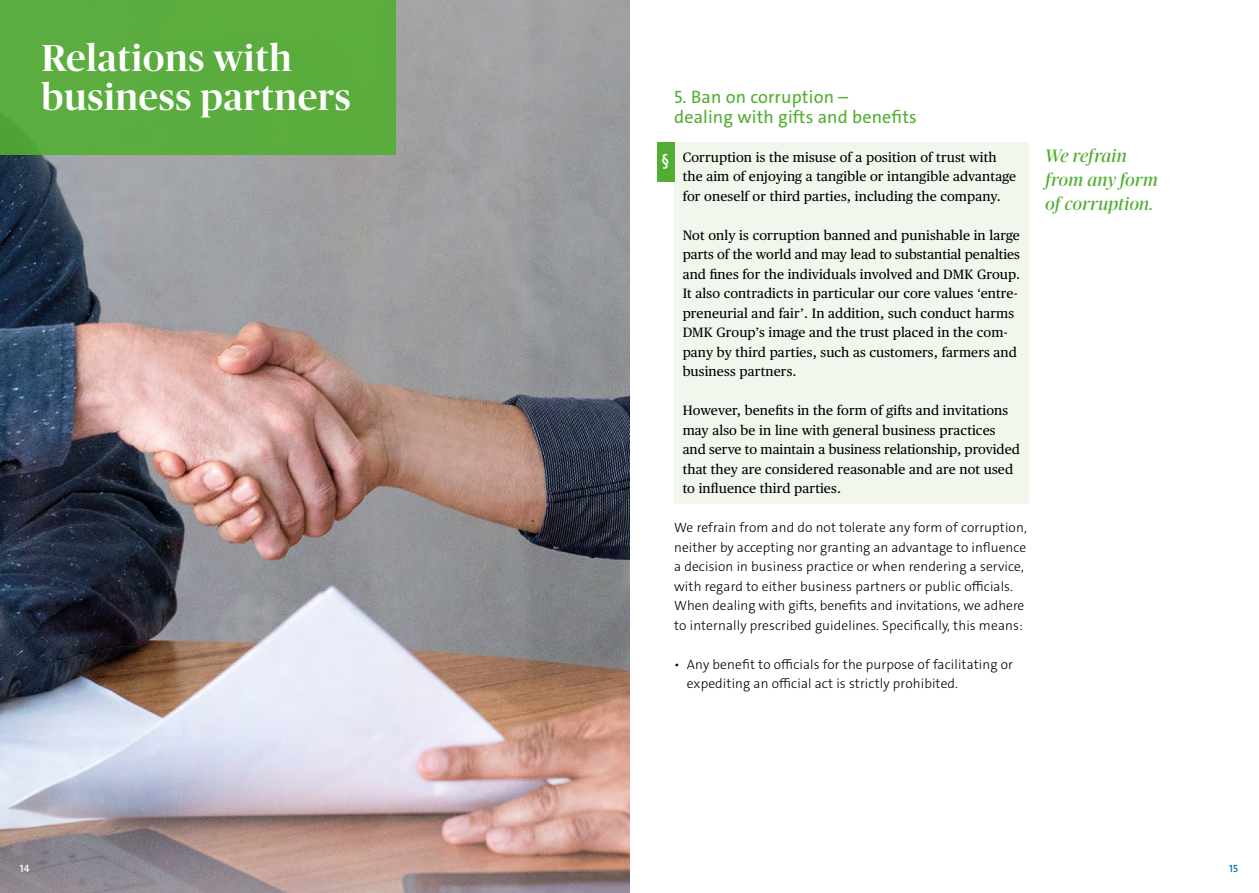
<style>
.page{position:relative;width:1259px;height:893px;background:#fff}
.page>*{position:absolute;margin:0;border:0;box-sizing:border-box;transform-origin:0 0}
.t1{font:500 37.5px/39px "Publico Banner";letter-spacing:.03em;color:#fff}
.t2{font:18px/19.5px "The Sans C4 s";letter-spacing:.01em;color:#52ae32}
.t3{font:italic 18px/24px "Publico Banner";letter-spacing:.02em;color:#52ae32}
.t4{font:600 16.5px "The Sans C4 s";color:#fff}
.t5{font:13.5px/19.5px "Publico Text";letter-spacing:.01em;color:#000}
.t6{font:300 13.5px/19.5px "The Sans C4 s";letter-spacing:.01em;color:#000}
.t7{font:600 10.5px "The Sans C4 s";color:#0073b3}
.t8{font:600 10.5px "The Sans C4 s";color:#fff}
</style>
<div class="page">
<img style="left:0;top:0;width:629px;height:893px">
<div style="left:0;top:0;width:395px;height:154px;background:#5aad3e"></div>
<div style="left:674px;top:142px;width:354px;height:361px;background:#f2f7ed"></div>
<div style="left:657px;top:142px;width:17px;height:39px;background:#52ae32"></div>
<h1 class="t1" style="left:42px;top:36px;width:310px">Relations with business partners</h1>
<p class="t8" style="left:20px;top:861px;width:11px">14</p>
<h2 class="t2" style="left:674px;top:87px;width:244px">5. Ban on corruption –<br>dealing with gifts and benefits</h2>
<p class="t4" style="left:661px;top:150px;width:10px">§</p>
<p class="t5" style="left:682px;top:146px;width:335px">Corruption is the misuse of a position of trust with the aim of enjoying a tangible or intangible advantage for oneself or third parties, including the company.</p>
<p class="t5" style="left:682px;top:224px;width:339px">Not only is corruption banned and punishable in large parts of the world and may lead to substantial penalties and fines for the individuals involved and DMK Group.<br>It also contradicts in particular our core values ‘entre&shy;preneurial and fair’. In addition, such conduct harms DMK Group’s image and the trust placed in the com&shy;pany by third parties, such as customers, farmers and business partners.</p>
<p class="t5" style="left:682px;top:400px;width:338px">However, benefits in the form of gifts and invitations may also be in line with general business practices and serve to maintain a business relationship, provided that they are considered reasonable and are not used to influence third parties.</p>
<p class="t6" style="left:674px;top:518px;width:354px">We refrain from and do not tolerate any form of corruption, neither by accepting nor granting an advantage to influence a decision in business practice or when rendering a service, with regard to either business partners or public officials.<br>When dealing with gifts, benefits and invitations, we adhere to internally prescribed guidelines. Specifically, this means:</p>
<p class="t6" style="left:687px;top:654px;width:327px;text-indent:-13px">• Any benefit to officials for the purpose of facilitating or expediting an official act is strictly prohibited.</p>
<h2 class="t3" style="left:1045px;top:143px;width:114px">We refrain from any form of corruption.</h2>
<p class="t7" style="left:1229px;top:861px;width:10px">15</p>
</div>
